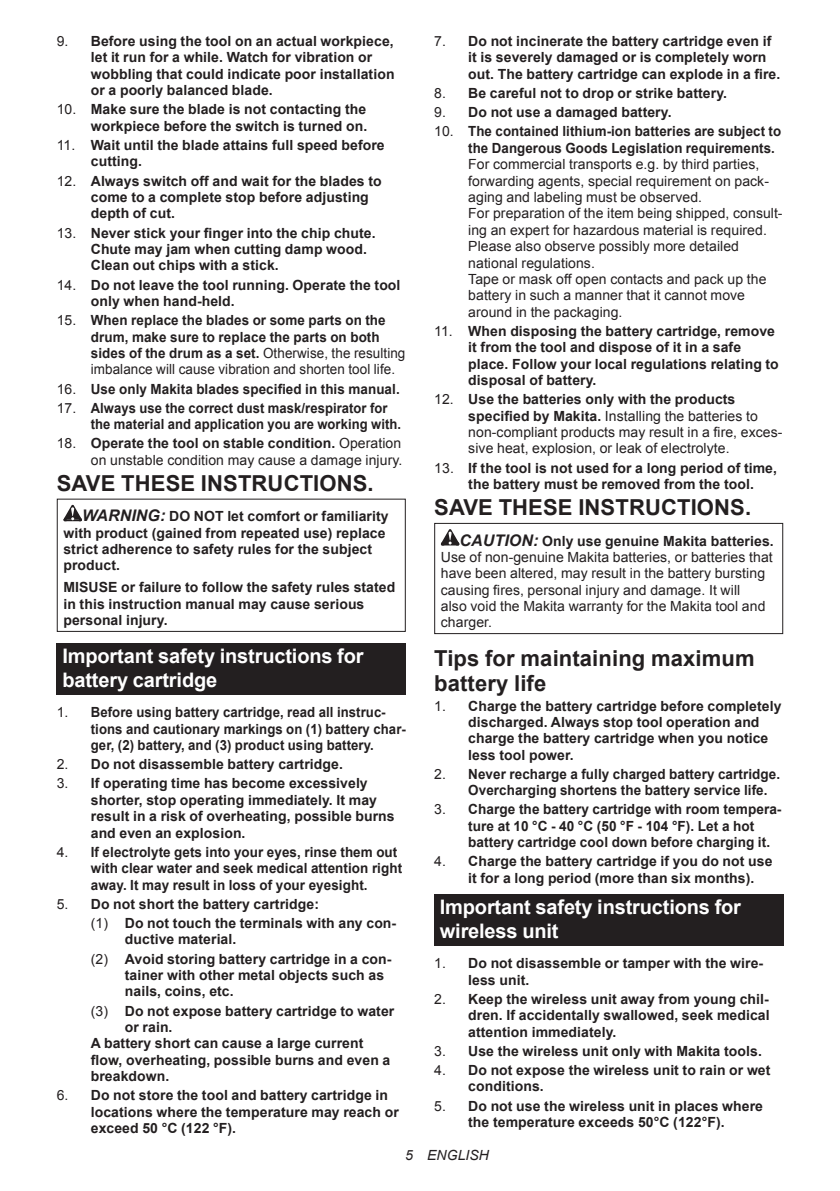
<style>
.page{position:relative;width:840px;height:1191px;background:#fff}
.page>*{position:absolute;margin:0;border:0;box-sizing:border-box;transform-origin:0 0}
.t1{font:700 22px/25.8px "Arial";letter-spacing:.005em;color:#231f20}
.t2{font:700 20px/23.4px "Arial";letter-spacing:-.01em;color:#fff}
.t3{font:700 14px/16.4px "Arial";letter-spacing:.005em;color:#231f20}
.t4{font:14px/16.4px "Arial";letter-spacing:.005em;color:#231f20}
.t5{font:700 14px/16.4px "Arial";letter-spacing:.005em;color:#231f20;scale:.96 1}
.t6{font:700 14px/16.4px "Arial";letter-spacing:.005em;color:#231f20;scale:.94 1}
.t7{font:700 14px/16.4px "Arial";letter-spacing:.005em;color:#231f20;scale:.95 1}
.t8{font:700 14px/16.4px "Arial";letter-spacing:.005em;color:#231f20;scale:.93 1}
.t9{font:italic 14px "Arial";letter-spacing:.005em;color:#231f20}
.s1{font-weight:400}
.s2{font-weight:700}
.s3{font-style:italic;font-size:16px}
.s4{font-weight:700;font-style:italic;font-size:16px}
</style>
<div class="page">
<svg style="left:63px;top:505px;width:19px;height:16px"></svg>
<div style="left:57px;top:498px;width:348px;height:134px;border:1px solid #231f20"></div>
<div style="left:57px;top:643px;width:348px;height:52px;background:#231f20"></div>
<svg style="left:440px;top:529px;width:19px;height:16px"></svg>
<div style="left:434px;top:523px;width:348px;height:111px;border:1px solid #231f20"></div>
<div style="left:434px;top:894px;width:348px;height:52px;background:#231f20"></div>
<p class="t3" style="left:91px;top:33px;width:305px;text-indent:-34px"><span class="s1">9.</span> Before using the tool on an actual workpiece, let it run for a while. Watch for vibration or wobbling that could indicate poor installation or a poorly balanced blade.</p>
<p class="t3" style="left:57px;top:102px;width:312px;text-align:right"><span class="s1">10.</span> Make sure the blade is not contacting the workpiece before the switch is turned on.</p>
<p class="t3" style="left:91px;top:137px;width:295px;text-indent:-34px"><span class="s1">11.</span> Wait until the blade attains full speed before cutting.</p>
<p class="t3" style="left:91px;top:173px;width:292px;text-indent:-34px"><span class="s1">12.</span> Always switch off and wait for the blades to come to a complete stop before adjusting depth of cut.</p>
<p class="t3" style="left:91px;top:225px;width:286px;text-indent:-34px"><span class="s1">13.</span> Never stick your finger into the chip chute.<br>Chute may jam when cutting damp wood.<br>Clean out chips with a stick.</p>
<p class="t3" style="left:91px;top:277px;width:311px;text-indent:-34px"><span class="s1">14.</span> Do not leave the tool running. Operate the tool only when hand-held.</p>
<p class="t5" style="left:91px;top:312px;width:329px;text-indent:-34px"><span class="s1">15.</span> When replace the blades or some parts on the drum, make sure to replace the parts on both sides of the drum as a set. <span class="s1">Otherwise, the resulting imbalance will cause vibration and shorten tool life.</span></p>
<p class="t5" style="left:57px;top:381px;width:358px"><span class="s1">16.</span> Use only Makita blades specified in this manual.</p>
<p class="t8" style="left:91px;top:400px;width:335px;text-indent:-34px"><span class="s1">17.</span> Always use the correct dust mask/respirator for the material and application you are working with.</p>
<p class="t4" style="left:57px;top:435px;width:347px;text-align:right">18. <span class="s2">Operate the tool on stable condition.</span> Operation on unstable condition may cause a damage injury.</p>
<h1 class="t1" style="left:57px;top:470px;width:318px">SAVE THESE INSTRUCTIONS.</h1>
<p class="t3" style="left:63px;top:508px;width:326px;text-indent:19px"><span class="s3">WARNING:</span> DO NOT let comfort or familiarity with product (gained from repeated use) replace strict adherence to safety rules for the subject product.</p>
<p class="t3" style="left:63px;top:580px;width:333px">MISUSE or failure to follow the safety rules stated in this instruction manual may cause serious personal injury.</p>
<h2 class="t2" style="left:62px;top:645px;width:302px">Important safety instructions for battery cartridge</h2>
<p class="t6" style="left:91px;top:704px;width:336px;text-indent:-34px"><span class="s1">1.</span> Before using battery cartridge, read all instruc&shy;tions and cautionary markings on (1) battery char&shy;ger, (2) battery, and (3) product using battery.</p>
<p class="t3" style="left:57px;top:756px;width:287px"><span class="s1">2.</span> Do not disassemble battery cartridge.</p>
<p class="t3" style="left:91px;top:775px;width:305px;text-indent:-34px"><span class="s1">3.</span> If operating time has become excessively shorter, stop operating immediately. It may result in a risk of overheating, possible burns and even an explosion.</p>
<p class="t5" style="left:91px;top:844px;width:326px;text-indent:-34px"><span class="s1">4.</span> If electrolyte gets into your eyes, rinse them out with clear water and seek medical attention right away. It may result in loss of your eyesight.</p>
<p class="t3" style="left:91px;top:894px;width:307px;line-height:19.2px;text-indent:-34px"><span class="s1">5.</span> Do not short the battery cartridge:<br><span class="s1">(1)</span> Do not touch the terminals with any con-</p>
<p class="t3" style="left:91px;top:930px;width:302px;line-height:19.2px;text-indent:34px">ductive material.<br><span class="s1">(2)</span> Avoid storing battery cartridge in a con-</p>
<p class="t3" style="left:125px;top:967px;width:261px">tainer with other metal objects such as nails, coins, etc.</p>
<p class="t3" style="left:91px;top:1003px;width:305px"><span class="s1">(3)</span> Do not expose battery cartridge to water</p>
<p class="t3" style="left:125px;top:1019px;width:49px">or rain.</p>
<p class="t3" style="left:91px;top:1035px;width:274px">A battery short can cause a large current</p>
<p class="t3" style="left:91px;top:1052px;width:301px">flow, overheating, possible burns and even a</p>
<p class="t3" style="left:91px;top:1068px;width:80px">breakdown.</p>
<p class="t3" style="left:91px;top:1087px;width:309px;text-indent:-34px"><span class="s1">6.</span> Do not store the tool and battery cartridge in locations where the temperature may reach or exceed 50 °C (122 °F).</p>
<p class="t3" style="left:468px;top:33px;width:313px;text-indent:-34px"><span class="s1">7.</span> Do not incinerate the battery cartridge even if it is severely damaged or is completely worn out. The battery cartridge can explode in a fire.</p>
<p class="t3" style="left:434px;top:85px;width:294px"><span class="s1">8.</span> Be careful not to drop or strike battery.</p>
<p class="t3" style="left:434px;top:104px;width:239px"><span class="s1">9.</span> Do not use a damaged battery.</p>
<p class="t7" style="left:468px;top:124px;width:331px;text-indent:-34px"><span class="s1">10.</span> The contained lithium-ion batteries are subject to the Dangerous Goods Legislation requirements.</p>
<p class="t4" style="left:468px;top:156px;width:316px">For commercial transports e.g. by third parties, forwarding agents, special requirement on pack&shy;aging and labeling must be observed.<br>For preparation of the item being shipped, consult&shy;ing an expert for hazardous material is required.<br>Please also observe possibly more detailed national regulations.<br>Tape or mask off open contacts and pack up the battery in such a manner that it cannot move around in the packaging.</p>
<p class="t3" style="left:468px;top:323px;width:312px;text-indent:-34px"><span class="s1">11.</span> When disposing the battery cartridge, remove it from the tool and dispose of it in a safe place. Follow your local regulations relating to disposal of battery.</p>
<p class="t4" style="left:468px;top:391px;width:315px;text-indent:-34px">12. <span class="s2">Use the batteries only with the products specified by Makita.</span> Installing the batteries to non-compliant products may result in a fire, exces&shy;sive heat, explosion, or leak of electrolyte.</p>
<p class="t3" style="left:468px;top:460px;width:310px;text-indent:-34px"><span class="s1">13.</span> If the tool is not used for a long period of time, the battery must be removed from the tool.</p>
<h1 class="t1" style="left:434px;top:495px;width:318px">SAVE THESE INSTRUCTIONS.</h1>
<p class="t4" style="left:440px;top:532px;width:334px;text-indent:19px"><span class="s4">CAUTION:</span> <span class="s2">Only use genuine Makita batteries.<br></span>Use of non-genuine Makita batteries, or batteries that have been altered, may result in the battery bursting causing fires, personal injury and damage. It will<br>also void the Makita warranty for the Makita tool and charger.</p>
<h1 class="t1" style="left:434px;top:645px;width:322px">Tips for maintaining maximum battery life</h1>
<p class="t3" style="left:468px;top:698px;width:314px;text-indent:-34px"><span class="s1">1.</span> Charge the battery cartridge before completely discharged. Always stop tool operation and charge the battery cartridge when you notice less tool power.</p>
<p class="t5" style="left:468px;top:766px;width:326px;text-indent:-34px"><span class="s1">2.</span> Never recharge a fully charged battery cartridge.<br>Overcharging shortens the battery service life.</p>
<p class="t3" style="left:468px;top:801px;width:314px;text-indent:-34px"><span class="s1">3.</span> Charge the battery cartridge with room tempera&shy;ture at 10 °C - 40 °C (50 °F - 104 °F). Let a hot battery cartridge cool down before charging it.</p>
<p class="t3" style="left:468px;top:853px;width:305px;text-indent:-34px"><span class="s1">4.</span> Charge the battery cartridge if you do not use it for a long period (more than six months).</p>
<h2 class="t2" style="left:439px;top:896px;width:302px">Important safety instructions for wireless unit</h2>
<p class="t3" style="left:468px;top:955px;width:296px;text-indent:-34px"><span class="s1">1.</span> Do not disassemble or tamper with the wire&shy;less unit.</p>
<p class="t3" style="left:468px;top:991px;width:303px;text-align:justify;text-indent:-34px"><span class="s1">2.</span> Keep the wireless unit away from young chil&shy;dren. If accidentally swallowed, seek medical attention immediately.</p>
<p class="t3" style="left:434px;top:1043px;width:329px"><span class="s1">3.</span> Use the wireless unit only with Makita tools.</p>
<p class="t3" style="left:468px;top:1062px;width:303px;text-indent:-34px"><span class="s1">4.</span> Do not expose the wireless unit to rain or wet conditions.</p>
<p class="t3" style="left:434px;top:1097px;width:330px;text-align:center"><span class="s1">5.</span> Do not use the wireless unit in places where the temperature exceeds 50°C (122°F).</p>
<p class="t9" style="left:405px;top:1146px;width:85px">5 ENGLISH</p>
</div>
